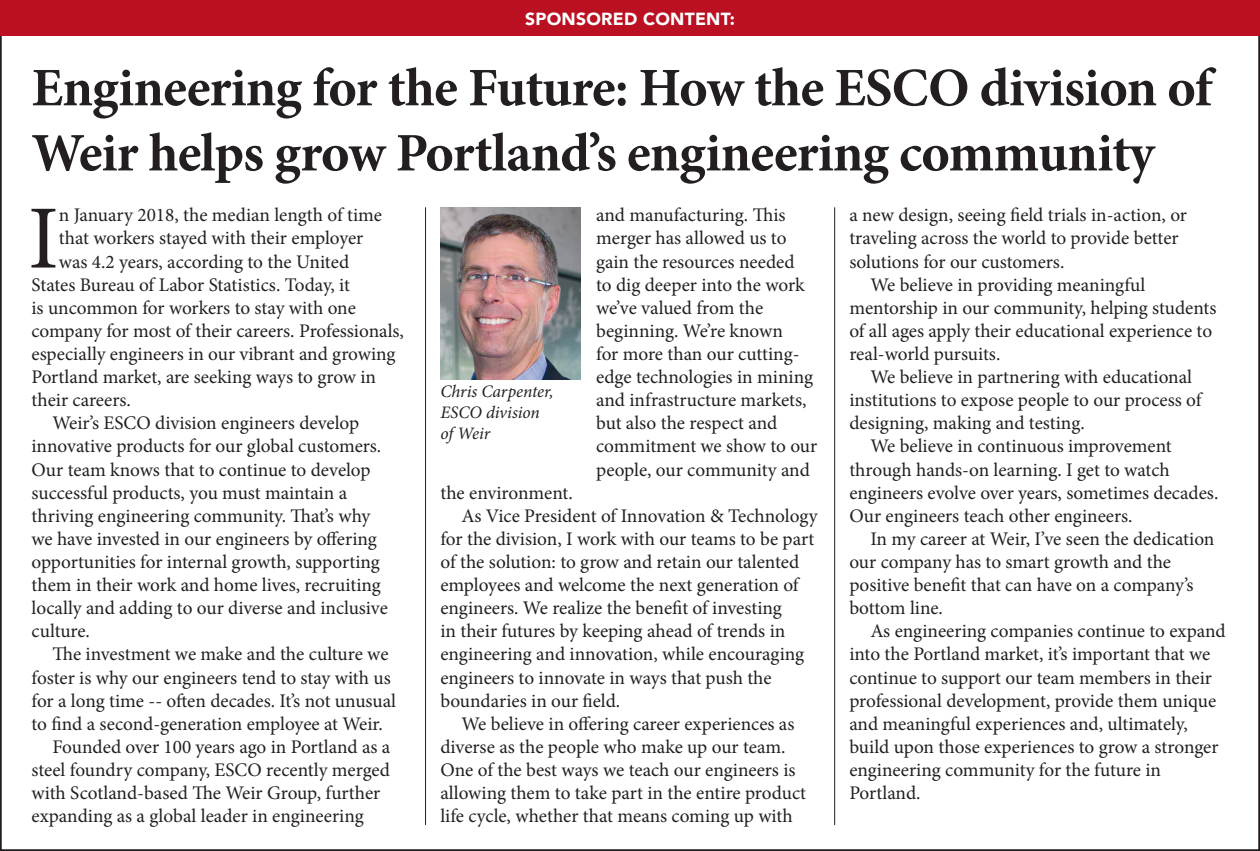
<style>
.page{position:relative;width:1260px;height:851px;background:#fff}
.page>*{position:absolute;margin:0;border:0;box-sizing:border-box;transform-origin:0 0}
.Drop_Cap_-_Justified{font:90.3px "Minion Pro";color:#231f20}
.Drop_Cap_-_Justified-2{font:700 54.25px/65.1px "Minion Pro";letter-spacing:-.015em;color:#231f20}
.Drop_Cap_-_Justified-3{font:19.25px/23.1px "Minion Pro";color:#231f20}
.t1{font:italic 17.5px/21px "Minion Pro";color:#231f20}
.Body_Copy_-_Sans_Ser{font:900 17.5px "Avenir";letter-spacing:.015em;color:#fff}
</style>
<div class="page">
<div style="left:0;top:0;width:1260px;height:36px;background:#ba1021"></div>
<hr style="left:425px;top:207px;width:1px;height:618px;background:#231f20">
<hr style="left:834px;top:207px;width:1px;height:618px;background:#231f20">
<img style="left:440px;top:207px;width:140px;height:173px">
<p class="Body_Copy_-_Sans_Ser" style="left:525px;top:4px;width:211px">SPONSORED CONTENT:</p>
<p class="Drop_Cap_-_Justified-2" style="left:32px;top:55px;width:1182px">Engineering for the Future: How the ESCO division of<br>Weir helps grow Portland’s engineering community</p>
<p class="Drop_Cap_-_Justified" style="left:28px;top:178px;width:32px">I</p>
<p class="Drop_Cap_-_Justified-3" style="left:59px;top:204px;width:325px">n January 2018, the median length of time</p>
<p class="Drop_Cap_-_Justified-3" style="left:596px;top:204px;width:223px">and manufacturing. This merger has allowed us to gain the resources needed<br>to dig deeper into the work we’ve valued from the beginning. We’re known<br>for more than our cutting&shy;edge technologies in mining and infrastructure markets, but also the respect and commitment we show to our people, our community and</p>
<p class="Drop_Cap_-_Justified-3" style="left:849px;top:204px;width:339px">a new design, seeing field trials in-action, or traveling across the world to provide better solutions for our customers.</p>
<p class="Drop_Cap_-_Justified-3" style="left:849px;top:273px;width:369px;text-indent:21px">We believe in providing meaningful mentorship in our community, helping students of all ages apply their educational experience to real-world pursuits.</p>
<p class="Drop_Cap_-_Justified-3" style="left:849px;top:365px;width:354px;text-indent:21px">We believe in partnering with educational institutions to expose people to our process of designing, making and testing.</p>
<p class="Drop_Cap_-_Justified-3" style="left:849px;top:435px;width:371px;text-indent:21px">We believe in continuous improvement through hands-on learning. I get to watch engineers evolve over years, sometimes decades.<br>Our engineers teach other engineers.</p>
<p class="Drop_Cap_-_Justified-3" style="left:849px;top:527px;width:367px;text-indent:21px">In my career at Weir, I’ve seen the dedication our company has to smart growth and the positive benefit that can have on a company’s bottom line.</p>
<p class="Drop_Cap_-_Justified-3" style="left:849px;top:619px;width:378px;text-indent:21px">As engineering companies continue to expand into the Portland market, it’s important that we continue to support our team members in their professional development, provide them unique and meaningful experiences and, ultimately, build upon those experiences to grow a stronger engineering community for the future in Portland.</p>
<p class="Drop_Cap_-_Justified-3" style="left:59px;top:227px;width:306px">that workers stayed with their employer</p>
<p class="Drop_Cap_-_Justified-3" style="left:59px;top:250px;width:292px">was 4.2 years, according to the United</p>
<p class="Drop_Cap_-_Justified-3" style="left:32px;top:273px;width:320px">States Bureau of Labor Statistics. Today, it</p>
<p class="Drop_Cap_-_Justified-3" style="left:32px;top:296px;width:326px">is uncommon for workers to stay with one</p>
<p class="Drop_Cap_-_Justified-3" style="left:32px;top:319px;width:374px">company for most of their careers. Professionals,</p>
<p class="Drop_Cap_-_Justified-3" style="left:32px;top:342px;width:366px">especially engineers in our vibrant and growing</p>
<p class="Drop_Cap_-_Justified-3" style="left:32px;top:365px;width:346px">Portland market, are seeking ways to grow in</p>
<p class="Drop_Cap_-_Justified-3" style="left:32px;top:388px;width:101px">their careers.</p>
<p class="Drop_Cap_-_Justified-3" style="left:32px;top:411px;width:358px;text-indent:21px">Weir’s ESCO division engineers develop innovative products for our global customers.<br>Our team knows that to continue to develop successful products, you must maintain a thriving engineering community. That’s why we have invested in our engineers by offering opportunities for internal growth, supporting them in their work and home lives, recruiting locally and adding to our diverse and inclusive culture.</p>
<p class="Drop_Cap_-_Justified-3" style="left:32px;top:642px;width:366px;text-indent:21px">The investment we make and the culture we foster is why our engineers tend to stay with us for a long time -- often decades. It’s not unusual to find a second-generation employee at Weir.</p>
<p class="Drop_Cap_-_Justified-3" style="left:32px;top:735px;width:360px;text-indent:21px">Founded over 100 years ago in Portland as a steel foundry company, ESCO recently merged with Scotland-based The Weir Group, further expanding as a global leader in engineering</p>
<p class="t1" style="left:440px;top:381px;width:115px">Chris Carpenter,<br>ESCO division of Weir</p>
<p class="Drop_Cap_-_Justified-3" style="left:440px;top:481px;width:134px">the environment.</p>
<p class="Drop_Cap_-_Justified-3" style="left:440px;top:504px;width:379px;text-indent:21px">As Vice President of Innovation &amp; Technology for the division, I work with our teams to be part of the solution: to grow and retain our talented employees and welcome the next generation of engineers. We realize the benefit of investing<br>in their futures by keeping ahead of trends in engineering and innovation, while encouraging engineers to innovate in ways that push the boundaries in our field.</p>
<p class="Drop_Cap_-_Justified-3" style="left:440px;top:712px;width:367px;text-indent:21px">We believe in offering career experiences as diverse as the people who make up our team.<br>One of the best ways we teach our engineers is allowing them to take part in the entire product life cycle, whether that means coming up with</p>
</div>
